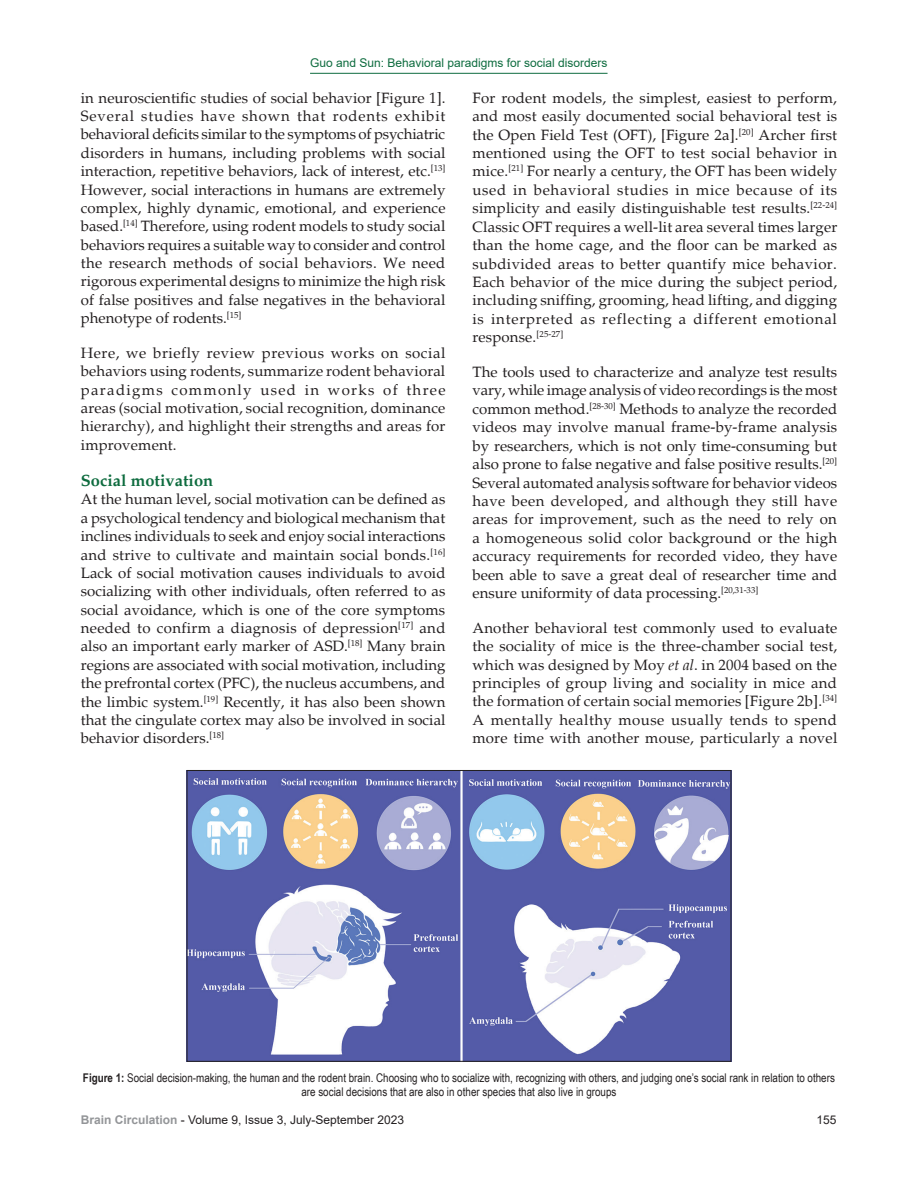
<style>
.page{position:relative;width:918px;height:1188px;background:#fff}
.page>*{position:absolute;margin:0;border:0;box-sizing:border-box;transform-origin:0 0}
.t1{font:700 16.5px "Palatino";color:#0e6c3f}
.TX{font:15px/18.5px "Palatino";letter-spacing:.005em;color:#231f20;text-align:justify}
.FGC{font:12px/14.4px "Arial Narrow";color:#231f20;text-align:center}
.t2{font:12px "Arial";color:#231f20}
.t3{font:12px "Arial";color:#0e6c3f}
.s1{font-style:italic}
.s2{font-weight:700}
.s3{font-weight:700;color:#939598}
</style>
<div class="page">
<hr style="left:310px;top:73px;width:298px;height:1px;background:#0e6c3f">
<img style="left:189px;top:772px;width:540px;height:288px">
<div style="left:187px;top:770px;width:544px;height:292px;border:1px solid #231f20"></div>
<p class="t3" style="left:310px;top:55px;width:299px">Guo and Sun: Behavioral paradigms for social disorders</p>
<p class="TX" style="left:81px;top:89px;width:366px">in neuroscientific studies of social behavior [Figure 1].<br>Several studies have shown that rodents exhibit behavioral deficits similar to the symptoms of psychiatric disorders in humans, including problems with social interaction, repetitive behaviors, lack of interest, etc.<sup>[13] </sup>However, social interactions in humans are extremely complex, highly dynamic, emotional, and experience based.<sup>[14]</sup> Therefore, using rodent models to study social behaviors requires a suitable way to consider and control the research methods of social behaviors. We need rigorous experimental designs to minimize the high risk of false positives and false negatives in the behavioral phenotype of rodents.<sup>[15]</sup></p>
<p class="TX" style="left:81px;top:344px;width:366px">Here, we briefly review previous works on social behaviors using rodents, summarize rodent behavioral paradigms commonly used in works of three areas (social motivation, social recognition, dominance hierarchy), and highlight their strengths and areas for improvement.</p>
<h2 class="t1" style="left:81px;top:471px;width:134px">Social motivation</h2>
<p class="TX" style="left:81px;top:491px;width:366px">At the human level, social motivation can be defined as a psychological tendency and biological mechanism that inclines individuals to seek and enjoy social interactions and strive to cultivate and maintain social bonds.<sup>[16] </sup>Lack of social motivation causes individuals to avoid socializing with other individuals, often referred to as social avoidance, which is one of the core symptoms needed to confirm a diagnosis of depression<sup>[17]</sup> and also an important early marker of ASD.<sup>[18]</sup> Many brain regions are associated with social motivation, including the prefrontal cortex (PFC), the nucleus accumbens, and the limbic system.<sup>[19]</sup> Recently, it has also been shown that the cingulate cortex may also be involved in social behavior disorders.<sup>[18]</sup></p>
<p class="TX" style="left:472px;top:89px;width:366px">For rodent models, the simplest, easiest to perform, and most easily documented social behavioral test is the Open Field Test (OFT), [Figure 2a].<sup>[20]</sup> Archer first mentioned using the OFT to test social behavior in mice.<sup>[21]</sup> For nearly a century, the OFT has been widely used in behavioral studies in mice because of its simplicity and easily distinguishable test results.<sup>[22‑24] </sup>Classic OFT requires a well‑lit area several times larger than the home cage, and the floor can be marked as subdivided areas to better quantify mice behavior.<br>Each behavior of the mice during the subject period, including sniffing, grooming, head lifting, and digging is interpreted as reflecting a different emotional response.<sup>[25‑27]</sup></p>
<p class="TX" style="left:472px;top:363px;width:366px">The tools used to characterize and analyze test results vary, while image analysis of video recordings is the most common method.<sup>[28‑30]</sup> Methods to analyze the recorded videos may involve manual frame‑by‑frame analysis by researchers, which is not only time‑consuming but also prone to false negative and false positive results.<sup>[20] </sup>Several automated analysis software for behavior videos have been developed, and although they still have areas for improvement, such as the need to rely on a homogeneous solid color background or the high accuracy requirements for recorded video, they have been able to save a great deal of researcher time and ensure uniformity of data processing.<sup>[20,31‑33]</sup></p>
<p class="TX" style="left:472px;top:619px;width:366px">Another behavioral test commonly used to evaluate the sociality of mice is the three‑chamber social test, which was designed by Moy <span class="s1">et al</span>. in 2004 based on the principles of group living and sociality in mice and the formation of certain social memories [Figure 2b].<sup>[34] </sup>A mentally healthy mouse usually tends to spend more time with another mouse, particularly a novel</p>
<p class="FGC" style="left:83px;top:1070px;width:753px"><span class="s2">Figure 1:</span> Social decision‑making, the human and the rodent brain. Choosing who to socialize with, recognizing with others, and judging one’s social rank in relation to others are social decisions that are also in other species that also live in groups</p>
<p class="t2" style="left:81px;top:1111px;width:325px"><span class="s3">Brain Circulation</span> - Volume 9, Issue 3, July‑September 2023</p>
<p class="t2" style="left:816px;top:1111px;width:22px">155</p>
</div>
